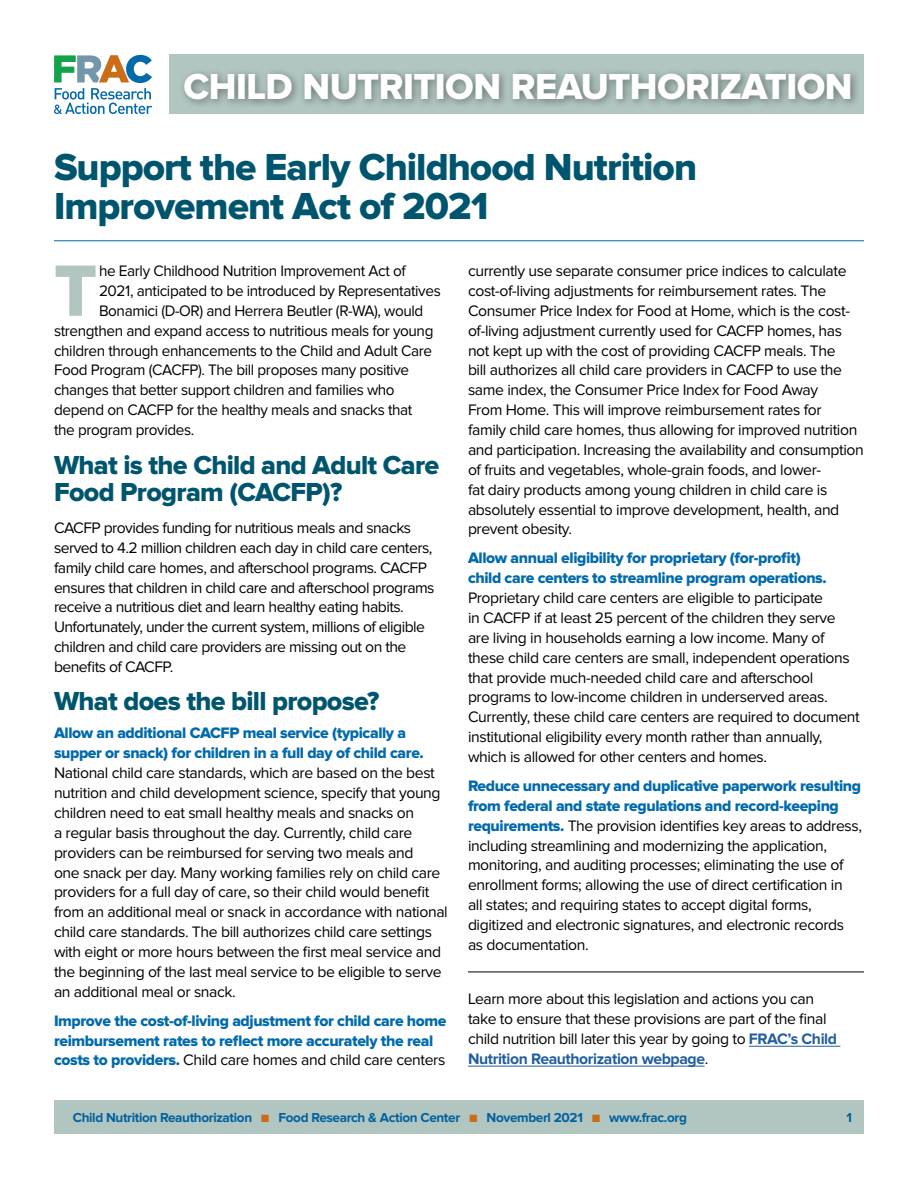
<style>
.page{position:relative;width:918px;height:1188px;background:#fff}
.page>*{position:absolute;margin:0;border:0;box-sizing:border-box;transform-origin:0 0}
.t1{font:75.3px "Proxima Nova Extrabld";color:#b1c5c1}
.t2{font:39px/39px "Proxima Nova Extrabld";letter-spacing:-.025em;color:#00556e}
.t3{font:37.5px "Proxima Nova Extrabld";letter-spacing:-.015em;color:#fff}
.t4{font:27px/27px "Proxima Nova Extrabld";letter-spacing:-.025em;color:#00556e}
.t5{font:15.75px/20px "Proxima Nova";letter-spacing:-.025em;color:#000}
.t6{font:15.75px/20px "Proxima Nova Extrabld";letter-spacing:-.025em;color:#006aad}
.t7{font:700 13.5px "Proxima Nova";letter-spacing:-.025em;color:#00619e}
.s1{font-family:"Proxima Nova Extrabld";color:#006aad}
.s2{font-weight:700;color:#215e9e}
.s3{color:#ca6c18}
</style>
<div class="page">
<hr style="left:468px;top:972px;width:396px;height:1px;background:#000">
<hr style="left:749px;top:1046px;width:91px;height:1px;background:#215e9e">
<hr style="left:468px;top:1066px;width:237px;height:1px;background:#215e9e">
<div style="left:54px;top:1100px;width:810px;height:34px;background:#b1c5c1"></div>
<svg style="left:54px;top:55px;width:98px;height:59px"></svg>
<div style="left:170px;top:55px;width:694px;height:59px;background:#b1c5c1"></div>
<div style="left:179px;top:68px;width:681px;height:41px;background:#000;opacity:.38"></div>
<hr style="left:54px;top:240px;width:810px;height:1px;background:#006aad">
<h3 class="t3" style="left:184px;top:69px;width:671px">CHILD NUTRITION REAUTHORIZATION</h3>
<h2 class="t2" style="left:54px;top:150px;width:645px">Support the Early Childhood Nutrition<br>Improvement Act of 2021</h2>
<h1 class="t1" style="left:54px;top:256px;width:45px">T</h1>
<p class="t5" style="left:99px;top:262px;width:308px">he Early Childhood Nutrition Improvement Act of</p>
<p class="t5" style="left:99px;top:281px;width:343px">2021, anticipated to be introduced by Representatives</p>
<p class="t5" style="left:99px;top:301px;width:326px">Bonamici (D-OR) and Herrera Beutler (R-WA), would</p>
<p class="t5" style="left:54px;top:321px;width:381px">strengthen and expand access to nutritious meals for young</p>
<p class="t5" style="left:54px;top:341px;width:380px">children through enhancements to the Child and Adult Care</p>
<p class="t5" style="left:54px;top:361px;width:357px">Food Program (CACFP). The bill proposes many positive</p>
<p class="t5" style="left:54px;top:381px;width:342px">changes that better support children and families who</p>
<p class="t5" style="left:54px;top:401px;width:360px">depend on CACFP for the healthy meals and snacks that</p>
<p class="t5" style="left:54px;top:421px;width:142px">the program provides.</p>
<h3 class="t4" style="left:54px;top:453px;width:387px">What is the Child and Adult Care<br>Food Program (CACFP)?</h3>
<p class="t5" style="left:54px;top:518px;width:382px">CACFP provides funding for nutritious meals and snacks served to 4.2 million children each day in child care centers, family child care homes, and afterschool programs. CACFP ensures that children in child care and afterschool programs receive a nutritious diet and learn healthy eating habits.<br>Unfortunately, under the current system, millions of eligible children and child care providers are missing out on the benefits of CACFP.</p>
<h3 class="t4" style="left:54px;top:688px;width:327px">What does the bill propose?</h3>
<p class="t6" style="left:54px;top:724px;width:371px">Allow an additional CACFP meal service (typically a supper or snack) for children in a full day of child care.</p>
<p class="t5" style="left:54px;top:764px;width:395px">National child care standards, which are based on the best nutrition and child development science, specify that young children need to eat small healthy meals and snacks on<br>a regular basis throughout the day. Currently, child care providers can be reimbursed for serving two meals and<br>one snack per day. Many working families rely on child care providers for a full day of care, so their child would benefit from an additional meal or snack in accordance with national child care standards. The bill authorizes child care settings with eight or more hours between the first meal service and the beginning of the last meal service to be eligible to serve an additional meal or snack.</p>
<p class="t6" style="left:54px;top:1011px;width:394px">Improve the cost-of-living adjustment for child care home reimbursement rates to reflect more accurately the real</p>
<p class="t5" style="left:54px;top:1051px;width:393px"><span class="s1">costs to providers.</span> Child care homes and child care centers</p>
<p class="t5" style="left:468px;top:262px;width:397px">currently use separate consumer price indices to calculate cost-of-living adjustments for reimbursement rates. The Consumer Price Index for Food at Home, which is the cost&shy;of-living adjustment currently used for CACFP homes, has not kept up with the cost of providing CACFP meals. The<br>bill authorizes all child care providers in CACFP to use the same index, the Consumer Price Index for Food Away<br>From Home. This will improve reimbursement rates for family child care homes, thus allowing for improved nutrition and participation. Increasing the availability and consumption of fruits and vegetables, whole-grain foods, and lower-<br>fat dairy products among young children in child care is absolutely essential to improve development, health, and prevent obesity.</p>
<p class="t6" style="left:468px;top:549px;width:360px">Allow annual eligibility for proprietary (for-profit) child care centers to streamline program operations.</p>
<p class="t5" style="left:468px;top:589px;width:393px">Proprietary child care centers are eligible to participate<br>in CACFP if at least 25 percent of the children they serve are living in households earning a low income. Many of these child care centers are small, independent operations that provide much-needed child care and afterschool programs to low-income children in underserved areas.<br>Currently, these child care centers are required to document institutional eligibility every month rather than annually, which is allowed for other centers and homes.</p>
<p class="t6" style="left:468px;top:776px;width:395px">Reduce unnecessary and duplicative paperwork resulting from federal and state regulations and record-keeping</p>
<p class="t5" style="left:468px;top:816px;width:396px"><span class="s1">requirements.</span> The provision identifies key areas to address, including streamlining and modernizing the application, monitoring, and auditing processes; eliminating the use of enrollment forms; allowing the use of direct certification in<br>all states; and requiring states to accept digital forms, digitized and electronic signatures, and electronic records as documentation.</p>
<p class="t5" style="left:468px;top:990px;width:371px">Learn more about this legislation and actions you can take to ensure that these provisions are part of the final child nutrition bill later this year by going to <span class="s2">FRAC’s Child Nutrition Reauthorization webpage</span>.</p>
<p class="t7" style="left:73px;top:1112px;width:616px">Child Nutrition Reauthorization <span class="s3">■</span> Food Research &amp; Action Center <span class="s3">■</span> Novemberl 2021 <span class="s3">■</span> www.frac.org</p>
<p class="t7" style="left:847px;top:1112px;width:7px">1</p>
</div>
